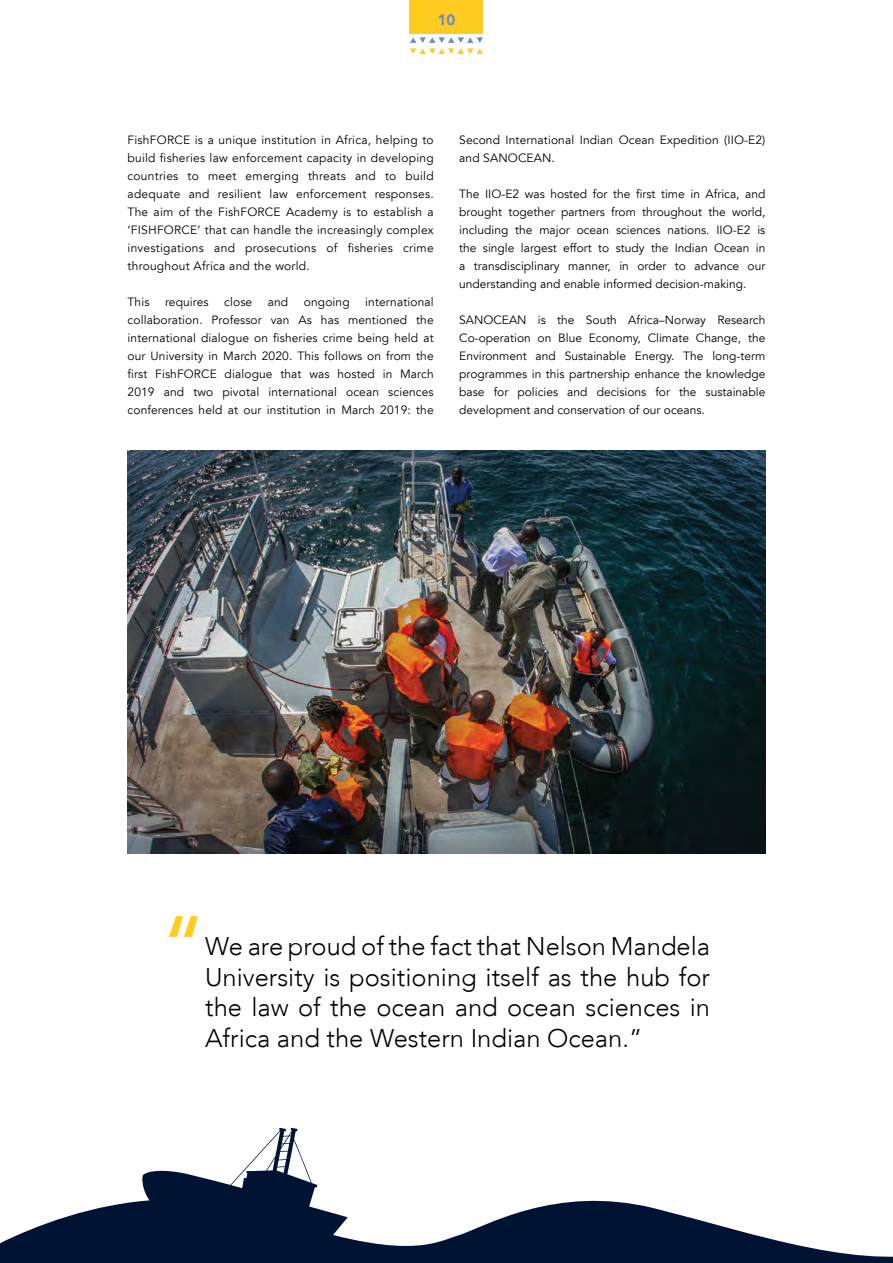
<style>
.page{position:relative;width:893px;height:1263px;background:#fff}
.page>*{position:absolute;margin:0;border:0;box-sizing:border-box;transform-origin:0 0}
.t1{font:500 84px "Avenir LT";color:#ffcb1f}
.t2{font:300 25.5px/30.6px "Avenir LT";color:#000;text-align:justify}
.t3{font:900 15px "Avenir LT";color:#6c8cc7}
.t4{font:12px/18px "Avenir LT";letter-spacing:.01em;color:#000;text-align:justify}
</style>
<div class="page">
<svg style="left:249px;top:1128px;width:56px;height:36px"></svg>
<svg style="left:0;top:1164px;width:893px;height:99px"></svg>
<div style="left:410px;top:0;width:73px;height:34px;background:#ffcb1f"></div>
<svg style="left:410px;top:37px;width:73px;height:17px"></svg>
<img style="left:128px;top:451px;width:637px;height:402px">
<p class="t3" style="left:438px;top:10px;width:19px">10</p>
<p class="t4" style="left:128px;top:131px;width:308px">FishFORCE is a unique institution in Africa, helping to build fisheries law enforcement capacity in developing countries to meet emerging threats and to build adequate and resilient law enforcement responses.<br>The aim of the FishFORCE Academy is to establish a ‘FISHFORCE’ that can handle the increasingly complex investigations and prosecutions of fisheries crime throughout Africa and the world.</p>
<p class="t4" style="left:128px;top:293px;width:23px">This</p>
<p class="t4" style="left:165px;top:293px;width:45px">requires</p>
<p class="t4" style="left:224px;top:293px;width:30px">close</p>
<p class="t4" style="left:268px;top:293px;width:22px">and</p>
<p class="t4" style="left:304px;top:293px;width:47px">ongoing</p>
<p class="t4" style="left:128px;top:293px;width:308px;text-indent:238px">international collaboration. Professor van As has mentioned the international dialogue on fisheries crime being held at our University in March 2020. This follows on from the first FishFORCE dialogue that was hosted in March 2019 and two pivotal international ocean sciences conferences held at our institution in March 2019: the</p>
<p class="t4" style="left:459px;top:131px;width:308px">Second International Indian Ocean Expedition (IIO-E2) and SANOCEAN.</p>
<p class="t4" style="left:459px;top:185px;width:308px">The IIO-E2 was hosted for the first time in Africa, and brought together partners from throughout the world, including the major ocean sciences nations. IIO-E2 is the single largest effort to study the Indian Ocean in a transdisciplinary manner, in order to advance our understanding and enable informed decision-making.</p>
<p class="t4" style="left:459px;top:311px;width:308px">SANOCEAN is the South Africa–Norway Research Co-operation on Blue Economy, Climate Change, the Environment and Sustainable Energy. The long-term programmes in this partnership enhance the knowledge base for policies and decisions for the sustainable development and conservation of our oceans.</p>
<h1 class="t1" style="left:162px;top:898px;width:45px">“</h1>
<h2 class="t2" style="left:205px;top:931px;width:506px">We are proud of the fact that Nelson Mandela University is positioning itself as the hub for the law of the ocean and ocean sciences in Africa and the Western Indian Ocean.”</h2>
</div>
